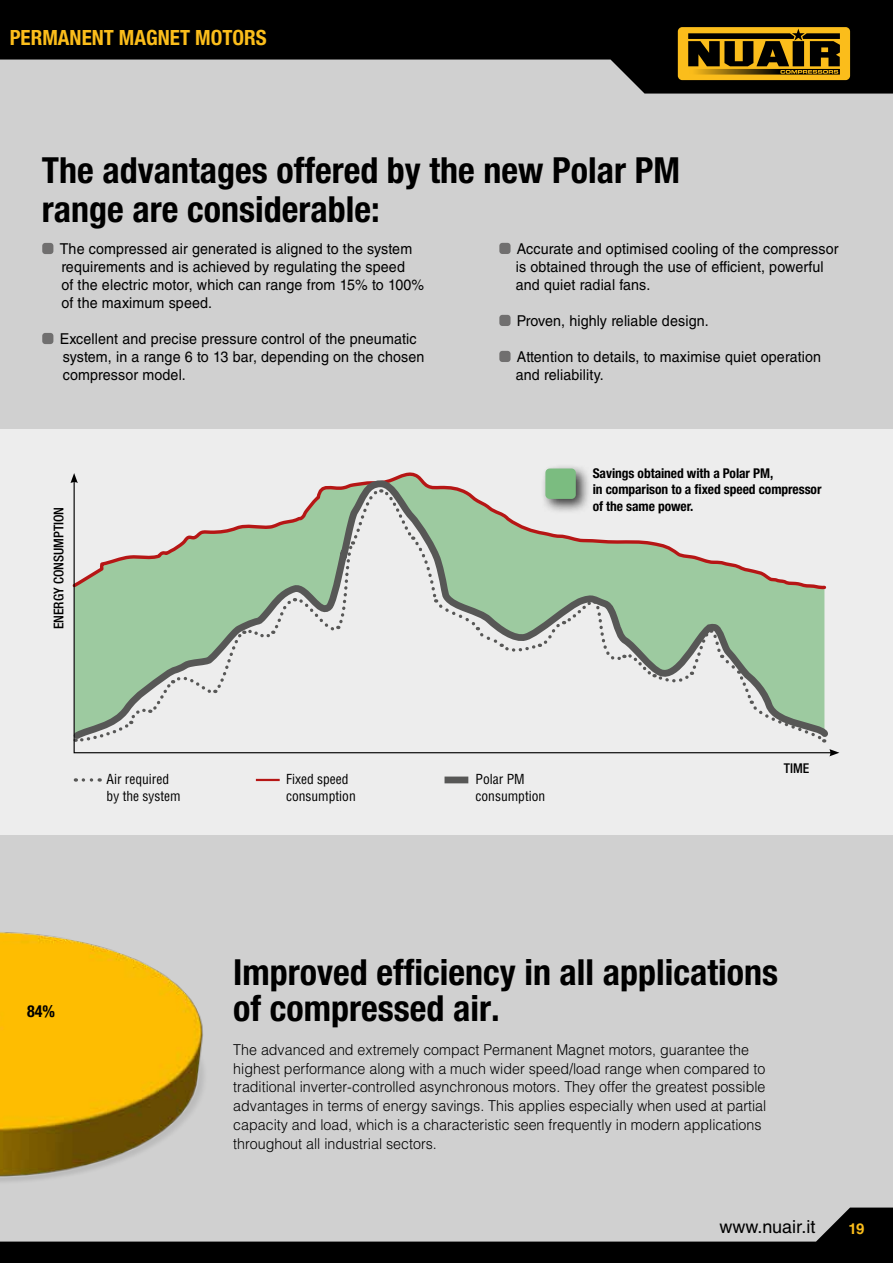
<style>
.page{position:relative;width:893px;height:1263px;background:#d0d0d0}
.page>*{position:absolute;margin:0;border:0;box-sizing:border-box;transform-origin:0 0}
.t1{font:700 condensed 36px/36px "Helvetica Neue LT Std";color:#000}
.t2{font:700 condensed 21px "Helvetica Neue LT Std";color:#fbbd1b}
.t3{font:18px "Helvetica LT Std";color:#000}
.t4{font:700 condensed 16.5px "Helvetica Neue LT Std";color:#000}
.t5{font:15px/18px "Helvetica LT Std";letter-spacing:.01em;color:#000;scale:.95 1}
.t6{font:300 15px/18.8px "Helvetica LT Std";color:#000;scale:.95 1}
.t7{font:700 15px "Helvetica LT Std";color:#fbbd1b}
.t8{font:700 condensed 13.5px/16.5px "Helvetica Neue LT Std";letter-spacing:-.005em;color:#000}
.t9{font:condensed 13.5px/17px "Helvetica LT Std";color:#000}
.t10{font:500 condensed 13.5px "Helvetica Neue LT Std";color:#000}
</style>
<div class="page">
<div style="left:1px;top:429px;width:892px;height:406px;background:#ededed"></div>
<div style="left:42px;top:243px;width:11px;height:11px;background:#706f6f;border-radius:3px"></div>
<div style="left:42px;top:333px;width:11px;height:11px;background:#706f6f;border-radius:3px"></div>
<div style="left:499px;top:243px;width:11px;height:11px;background:#706f6f;border-radius:3px"></div>
<div style="left:499px;top:315px;width:11px;height:11px;background:#706f6f;border-radius:3px"></div>
<div style="left:499px;top:351px;width:11px;height:11px;background:#706f6f;border-radius:3px"></div>
<div style="left:541px;top:464px;width:50px;height:50px;background:#000;opacity:.75"></div>
<div style="left:545px;top:468px;width:31px;height:31px;background:#7bbc80;border-radius:4px"></div>
<hr style="left:256px;top:779px;width:24px;height:2px;background:#b61615">
<div style="left:445px;top:776px;width:23px;height:7px;background:#575756"></div>
<svg style="left:83px;top:778px;width:17px;height:4px"></svg>
<svg style="left:73px;top:587px;width:756px;height:167px"></svg>
<svg style="left:70px;top:473px;width:756px;height:270px"></svg>
<svg style="left:829px;top:749px;width:10px;height:7px"></svg>
<img style="left:0;top:932px;width:204px;height:250px">
<svg style="left:1px;top:1207px;width:892px;height:56px"></svg>
<svg style="left:1px;top:0;width:892px;height:94px;fill:#000"></svg>
<svg style="left:0;top:0;width:1px;height:60px"></svg>
<svg style="left:0;top:1241px;width:1px;height:22px"></svg>
<div style="left:678px;top:27px;width:172px;height:53px;background:#fbbd1b;border-radius:4px"></div>
<svg style="left:688px;top:29px;width:152px;height:46px"></svg>
<h2 class="t2" style="left:10px;top:25px;width:258px">PERMANENT MAGNET MOTORS</h2>
<h1 class="t1" style="left:42px;top:150px;width:640px;line-height:39px">The advantages offered by the new Polar PM range are considerable:</h1>
<p class="t5" style="left:60px;top:240px;width:385px">The compressed air generated is aligned to the system requirements and is achieved by regulating the speed<br>of the electric motor, which can range from 15% to 100% of the maximum speed.</p>
<p class="t5" style="left:60px;top:330px;width:385px">Excellent and precise pressure control of the pneumatic system, in a range 6 to 13 bar, depending on the chosen compressor model.</p>
<p class="t10" style="left:51px;top:629px;width:124px;rotate:-90deg">ENERGY CONSUMPTION</p>
<p class="t5" style="left:516px;top:240px;width:341px">Accurate and optimised cooling of the compressor is obtained through the use of efficient, powerful and quiet radial fans.</p>
<p class="t5" style="left:517px;top:312px;width:203px">Proven, highly reliable design.</p>
<p class="t5" style="left:516px;top:348px;width:323px">Attention to details, to maximise quiet operation and reliability.</p>
<p class="t8" style="left:593px;top:465px;width:230px">Savings obtained with a Polar PM,<br>in comparison to a fixed speed compressor of the same power.</p>
<p class="t9" style="left:107px;top:770px;width:76px">Air required by the system</p>
<p class="t9" style="left:476px;top:770px;width:71px">Polar PM consumption</p>
<p class="t9" style="left:286px;top:770px;width:71px">Fixed speed consumption</p>
<p class="t10" style="left:784px;top:760px;width:27px">TIME</p>
<p class="t4" style="left:27px;top:1001px;width:29px">84%</p>
<h1 class="t1" style="left:233px;top:954px;width:546px">Improved efficiency in all applications of compressed air.</h1>
<p class="t6" style="left:233px;top:1040px;width:563px">The advanced and extremely compact Permanent Magnet motors, guarantee the highest performance along with a much wider speed/load range when compared to traditional inverter-controlled asynchronous motors. They offer the greatest possible advantages in terms of energy savings. This applies especially when used at partial capacity and load, which is a characteristic seen frequently in modern applications throughout all industrial sectors.</p>
<p class="t3" style="left:719px;top:1216px;width:97px">www.nuair.it</p>
<p class="t7" style="left:848px;top:1219px;width:18px">19</p>
</div>
